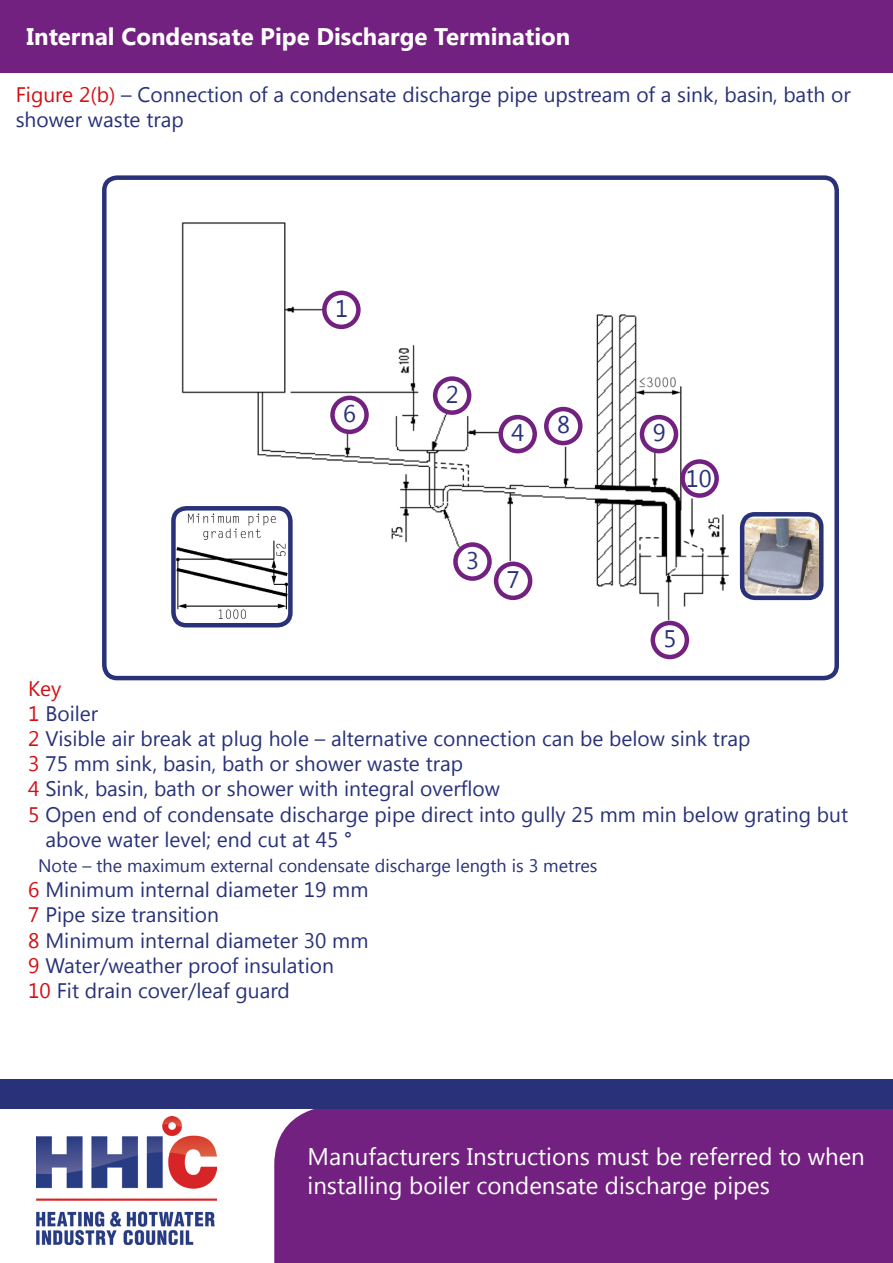
<style>
.page{position:relative;width:893px;height:1263px;background:#fff}
.page>*{position:absolute;margin:0;border:0;box-sizing:border-box;transform-origin:0 0}
.t1{font:24px/28.8px "Segoe UI";color:#fff}
.t2{font:700 24px "Segoe UI";color:#fff}
.t3{font:24px "Segoe UI";color:#293279}
.t4{font:21px/25.2px "Segoe UI";color:#293279}
.t5{font:21px "Segoe UI";color:#d30f14}
.t6{font:18px "Segoe UI";color:#293279}
.s1{color:#d30f14}
</style>
<div class="page">
<div style="left:0;top:0;width:893px;height:73px;background:#732181"></div>
<div style="left:274px;top:1109px;width:619px;height:154px;background:#732181"></div>
<div style="left:0;top:1079px;width:893px;height:30px;background:#293279"></div>
<img style="left:36px;top:1116px;width:181px;height:128px">
<img style="left:177px;top:222px;width:551px;height:419px">
<div style="left:102px;top:175px;width:737px;height:505px;border:4px solid #293279;border-radius:13px"></div>
<svg style="left:324px;top:293px;width:34px;height:34px"></svg>
<div style="left:322px;top:291px;width:39px;height:38px;border:4px solid #732181;border-radius:50%"></div>
<svg style="left:435px;top:379px;width:34px;height:34px"></svg>
<div style="left:433px;top:376px;width:38px;height:39px;border:4px solid #732181;border-radius:50%"></div>
<svg style="left:683px;top:461px;width:34px;height:34px"></svg>
<div style="left:680px;top:459px;width:39px;height:39px;border:4px solid #732181;border-radius:50%"></div>
<div style="left:653px;top:623px;width:34px;height:34px;background:#fff;border-radius:50%"></div>
<div style="left:651px;top:621px;width:38px;height:38px;border:4px solid #732181;border-radius:50%"></div>
<div style="left:642px;top:417px;width:34px;height:34px;background:#fff;border-radius:50%"></div>
<div style="left:640px;top:415px;width:38px;height:38px;border:4px solid #732181;border-radius:50%"></div>
<svg style="left:501px;top:417px;width:34px;height:34px"></svg>
<div style="left:498px;top:415px;width:39px;height:38px;border:4px solid #732181;border-radius:50%"></div>
<svg style="left:546px;top:409px;width:34px;height:34px"></svg>
<div style="left:544px;top:407px;width:39px;height:38px;border:4px solid #732181;border-radius:50%"></div>
<svg style="left:455px;top:545px;width:34px;height:34px"></svg>
<div style="left:453px;top:542px;width:39px;height:39px;border:4px solid #732181;border-radius:50%"></div>
<svg style="left:496px;top:564px;width:34px;height:34px"></svg>
<div style="left:494px;top:562px;width:38px;height:38px;border:4px solid #732181;border-radius:50%"></div>
<svg style="left:332px;top:398px;width:35px;height:34px"></svg>
<div style="left:330px;top:396px;width:39px;height:38px;border:4px solid #732181;border-radius:50%"></div>
<img style="left:745px;top:517px;width:73px;height:78px">
<div style="left:740px;top:512px;width:83px;height:88px;border:4px solid #293279;border-radius:13px"></div>
<img style="left:176px;top:508px;width:114px;height:117px">
<div style="left:171px;top:506px;width:122px;height:121px;border:4px solid #293279;border-radius:13px"></div>
<p class="t2" style="left:27px;top:19px;width:545px">Internal Condensate Pipe Discharge Termination</p>
<p class="t4" style="left:16px;top:81px;width:836px"><span class="s1">Figure 2(b)</span> – Connection of a condensate discharge pipe upstream of a sink, basin, bath or shower waste trap</p>
<p class="t3" style="left:335px;top:292px;width:14px">1</p>
<p class="t3" style="left:343px;top:397px;width:14px">6</p>
<p class="t3" style="left:446px;top:377px;width:14px">2</p>
<p class="t3" style="left:466px;top:543px;width:14px">3</p>
<p class="t3" style="left:557px;top:408px;width:14px">8</p>
<p class="t3" style="left:511px;top:416px;width:14px">4</p>
<p class="t3" style="left:653px;top:416px;width:14px">9</p>
<p class="t3" style="left:686px;top:461px;width:27px">10</p>
<p class="t3" style="left:507px;top:563px;width:14px">7</p>
<p class="t3" style="left:664px;top:622px;width:14px">5</p>
<p class="t5" style="left:28px;top:674px;width:35px">Key</p>
<p class="t4" style="left:28px;top:700px;width:71px"><span class="s1">1</span> Boiler</p>
<p class="t4" style="left:28px;top:725px;width:723px"><span class="s1">2</span> Visible air break at plug hole – alternative connection can be below sink trap</p>
<p class="t4" style="left:28px;top:750px;width:436px"><span class="s1">3</span> 75 mm sink, basin, bath or shower waste trap</p>
<p class="t4" style="left:28px;top:775px;width:473px"><span class="s1">4</span> Sink, basin, bath or shower with integral overflow</p>
<p class="t4" style="left:28px;top:801px;width:821px"><span class="s1">5</span> Open end of condensate discharge pipe direct into gully 25 mm min below grating but</p>
<p class="t4" style="left:46px;top:826px;width:308px">above water level; end cut at 45 °</p>
<p class="t6" style="left:38px;top:853px;width:561px">Note – the maximum external condensate discharge length is 3 metres</p>
<p class="t4" style="left:28px;top:876px;width:342px"><span class="s1">6</span> Minimum internal diameter 19 mm<br><span class="s1">7</span> Pipe size transition<br><span class="s1">8</span> Minimum internal diameter 30 mm<br><span class="s1">9</span> Water/weather proof insulation<br><span class="s1">10</span> Fit drain cover/leaf guard</p>
<p class="t1" style="left:308px;top:1141px;width:559px">Manufacturers Instructions must be referred to when installing boiler condensate discharge pipes</p>
</div>
